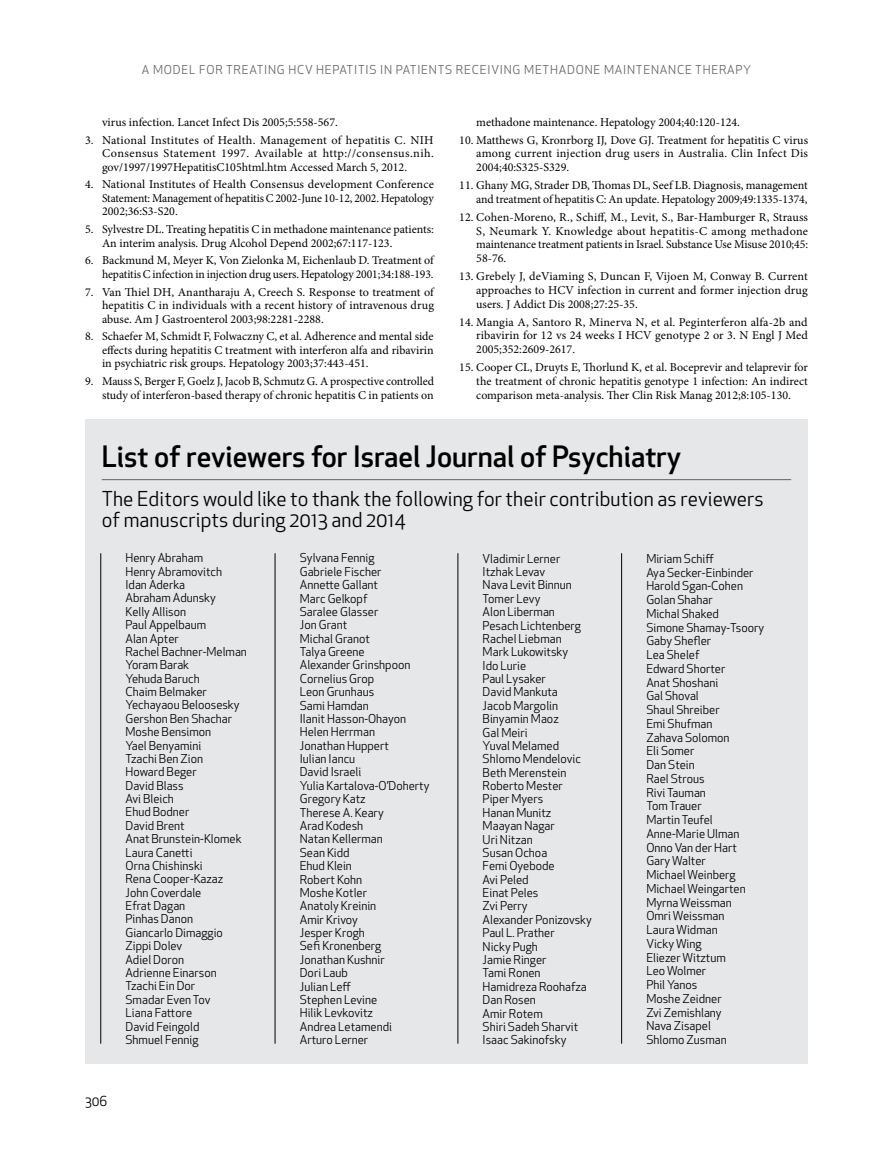
<style>
.page{position:relative;width:893px;height:1149px;background:#fff}
.page>*{position:absolute;margin:0;border:0;box-sizing:border-box;transform-origin:0 0}
.t1{font:500 28.8px "Apex New";color:#000}
.t2{font:20.1px/20.1px "Apex New";letter-spacing:.005em;color:#000}
.t3{font:13.5px "Apex New";color:#000}
.t4{font:12px/13.8px "Minion Pro";color:#000;text-align:justify}
.t5{font:12px/13.4px "Apex New";color:#000}
.t6{font:12px "Apex New";letter-spacing:.065em;color:#636466}
.t7{font:12px "Apex New";letter-spacing:.025em;color:#636466}
.t8{font:500 12px "Apex New";letter-spacing:.025em;color:#636466}
</style>
<div class="page">
<div style="left:85px;top:419px;width:723px;height:644px;background:#e6e7e8"></div>
<hr style="left:102px;top:479px;width:689px;height:1px;background:#636466">
<hr style="left:275px;top:553px;width:1px;height:490px;background:#000">
<hr style="left:458px;top:553px;width:1px;height:490px;background:#000">
<hr style="left:621px;top:553px;width:1px;height:490px;background:#000">
<hr style="left:101px;top:553px;width:1px;height:490px;background:#000">
<p class="t7" style="left:142px;top:62px;width:185px">A Mod el for - Vol. 51 - No 4 (2014)</p>
<p class="t6" style="left:226px;top:62px;width:527px">Treating HCV Hepatitis in Patients Receiving Methadone Maintenance Therapy</p>
<p class="t8" style="left:85px;top:62px;width:133px">Isr J Psychiatry Relat Sci</p>
<p class="t4" style="left:102px;top:115px;width:237px">virus infection. Lancet Infect Dis 2005;5:558-567.</p>
<p class="t4" style="left:102px;top:133px;width:333px;text-indent:-17px">3. National Institutes of Health. Management of hepatitis C. NIH Consensus Statement 1997. Available at http://consensus.nih. gov/1997/1997HepatitisC105html.htm Accessed March 5, 2012.</p>
<p class="t4" style="left:102px;top:178px;width:333px;text-indent:-17px">4. National Institutes of Health Consensus development Conference Statement: Management of hepatitis C 2002-June 10-12, 2002. Hepatology 2002;36:S3-S20.</p>
<p class="t4" style="left:102px;top:222px;width:333px;text-indent:-17px">5. Sylvestre DL. Treating hepatitis C in methadone maintenance patients:<br>An interim analysis. Drug Alcohol Depend 2002;67:117-123.</p>
<p class="t4" style="left:85px;top:254px;width:350px;text-align:right">6. Backmund M, Meyer K, Von Zielonka M, Eichenlaub D. Treatment of hepatitis C infection in injection drug users. Hepatology 2001;34:188-193.</p>
<p class="t4" style="left:102px;top:285px;width:333px;text-indent:-17px">7. Van Thiel DH, Anantharaju A, Creech S. Response to treatment of hepatitis C in individuals with a recent history of intravenous drug abuse. Am J Gastroenterol 2003;98:2281-2288.</p>
<p class="t4" style="left:102px;top:330px;width:333px;text-indent:-17px">8. Schaefer M, Schmidt F, Folwaczny C, et al. Adherence and mental side effects during hepatitis C treatment with interferon alfa and ribavirin in psychiatric risk groups. Hepatology 2003;37:443-451.</p>
<p class="t4" style="left:85px;top:374px;width:350px;text-align:right">9. Mauss S, Berger F, Goelz J, Jacob B, Schmutz G. A prospective controlled study of interferon-based therapy of chronic hepatitis C in patients on</p>
<p class="t4" style="left:476px;top:115px;width:265px">methadone maintenance. Hepatology 2004;40:120-124.</p>
<p class="t4" style="left:476px;top:133px;width:333px;text-indent:-17px">10. Matthews G, Kronrborg IJ, Dove GJ. Treatment for hepatitis C virus among current injection drug users in Australia. Clin Infect Dis 2004;40:S325-S329.</p>
<p class="t4" style="left:459px;top:178px;width:350px;text-align:right">11. Ghany MG, Strader DB, Thomas DL, Seef LB. Diagnosis, management and treatment of hepatitis C: An update. Hepatology 2009;49:1335-1374,</p>
<p class="t4" style="left:476px;top:210px;width:333px;text-indent:-17px">12. Cohen-Moreno, R., Schiff, M., Levit, S., Bar-Hamburger R, Strauss S, Neumark Y. Knowledge about hepatitis-C among methadone maintenance treatment patients in Israel. Substance Use Misuse 2010;45:<br>58-76.</p>
<p class="t4" style="left:476px;top:269px;width:333px;text-indent:-17px">13. Grebely J, deViaming S, Duncan F, Vijoen M, Conway B. Current approaches to HCV infection in current and former injection drug users. J Addict Dis 2008;27:25-35.</p>
<p class="t4" style="left:476px;top:315px;width:333px;text-indent:-17px">14. Mangia A, Santoro R, Minerva N, et al. Peginterferon alfa-2b and ribavirin for 12 vs 24 weeks I HCV genotype 2 or 3. N Engl J Med 2005;352:2609-2617.</p>
<p class="t4" style="left:476px;top:360px;width:333px;text-indent:-17px">15. Cooper CL, Druyts E, Thorlund K, et al. Boceprevir and telaprevir for the treatment of chronic hepatitis genotype 1 infection: An indirect comparison meta-analysis. Ther Clin Risk Manag 2012;8:105-130.</p>
<h1 class="t1" style="left:102px;top:437px;width:581px">List of reviewers for Israel Journal of Psychiatry</h1>
<h2 class="t2" style="left:102px;top:489px;width:663px">The Editors would like to thank the following for their contribution as reviewers of manuscripts during 2013 and 2014</h2>
<p class="t5" style="left:125px;top:551px;width:123px">Henry Abraham<br>Henry Abramovitch<br>I dan Aderka<br>Abraham Adunsky<br>Kelly Allison<br>Paul Appelbaum<br>Alan Apter<br>Rachel Bachner-Melman<br>Yoram Barak<br>Yehuda Baruch<br>Chaim Belmaker<br>Yechayaou Beloosesky<br>Gershon Ben Shachar<br>Moshe Bensimon<br>Yael Benyamini<br>Tzachi Ben Zion<br>Howard Beger<br>David Blass<br>Avi Bleich<br>Ehud Bodner<br>David Brent<br>Anat Brunstein-Klomek<br>Laura Canetti<br>Orna Chishinski<br>Rena Cooper-Kazaz<br>John Coverdale<br>Efrat Dagan<br>Pinhas Danon<br>Giancarlo Dimaggio<br>Zippi Dolev<br>Adiel Doron<br>Adrienne Einarson<br>Tzachi Ein Dor<br>Smadar Even Tov<br>Liana Fattore<br>David Feingold<br>Shmuel Fennig</p>
<p class="t5" style="left:300px;top:551px;width:131px">Sylvana Fennig<br>Gabriele Fischer<br>Annette Gallant<br>Marc Gelkopf<br>Saralee Glasser<br>Jon Grant<br>Michal Granot<br>Talya Greene<br>Alexander Grinshpoon<br>Cornelius Grop<br>Leon Grunhaus<br>Sami Hamdan<br>I lanit Hasson-Ohayon<br>Helen Herrman<br>Jonathan Huppert<br>Iulian Iancu<br>David I sraeli<br>Yulia Kartalova-O’Doherty<br>Gregory Katz<br>Therese A. Keary<br>Arad Kodesh<br>Natan Kellerman<br>Sean Kidd<br>Ehud Klein<br>Robert Kohn<br>Moshe Kotler<br>Anatoly Kreinin<br>Amir Krivoy<br>Jesper Krogh<br>Sefi Kronenberg<br>Jonathan Kushnir<br>Dori Laub<br>Julian Leff<br>Stephen Levine<br>Hilik Levkovitz<br>Andrea Letamendi<br>Arturo Lerner</p>
<p class="t5" style="left:483px;top:551px;width:111px">Vladimir Lerner<br>Itzhak Levav<br>Nava Levit Binnun<br>Tomer Levy<br>Alon Liberman<br>Pesach Lichtenberg<br>Rachel Liebman<br>Mark Lukowitsky<br>I do Lurie<br>Paul Lysaker<br>David Mankuta<br>Jacob Margolin<br>Binyamin Maoz<br>Gal Meiri<br>Yuval Melamed<br>Shlomo Mendelovic<br>Beth Merenstein<br>Roberto Mester<br>Piper Myers<br>Hanan Munitz<br>Maayan Nagar<br>Uri Nitzan<br>Susan Ochoa<br>Femi Oyebode<br>Avi Peled<br>Einat Peles<br>Zvi Perry<br>Alexander Ponizovsky<br>Paul L. Prather<br>Nicky Pugh<br>Jamie Ringer<br>Tami Ronen<br>Hamidreza Roohafza<br>Dan Rosen<br>Amir Rotem<br>Shiri Sadeh Sharvit<br>I saac Sakinofsky</p>
<p class="t5" style="left:646px;top:551px;width:119px;line-height:13.8px">Miriam Schiff<br>Aya Secker-Einbinder<br>Harold Sgan-Cohen<br>Golan Shahar<br>Michal Shaked<br>Simone Shamay-Tsoory<br>Gaby Shefler<br>Lea Shelef<br>Edward Shorter<br>Anat Shoshani<br>Gal Shoval<br>Shaul Shreiber<br>Emi Shufman<br>Zahava Solomon<br>Eli Somer<br>Dan Stein<br>Rael Strous<br>Rivi Tauman<br>Tom Trauer<br>Martin Teufel<br>Anne-Marie Ulman<br>Onno Van der Hart<br>Gary Walter<br>Michael Weinberg<br>Michael Weingarten<br>Myrna Weissman<br>Omri Weissman<br>Laura Widman<br>Vicky Wing<br>Eliezer Witztum<br>Leo Wolmer<br>Phil Yanos<br>Moshe Zeidner<br>Zvi Zemishlany<br>Nava Zisapel<br>Shlomo Zusman</p>
<p class="t3" style="left:85px;top:1092px;width:24px">306</p>
</div>
